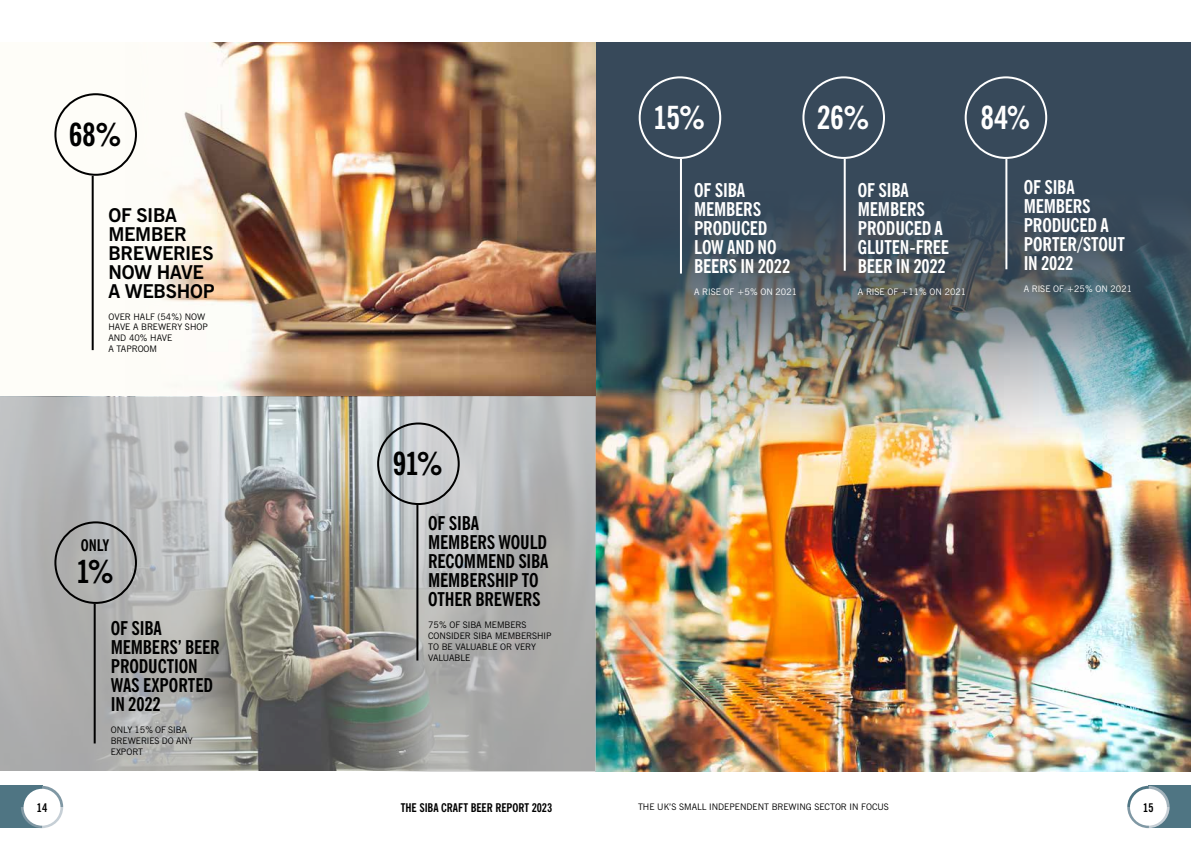
<style>
.page{position:relative;width:1191px;height:842px;background:#fff}
.page>*{position:absolute;margin:0;border:0;box-sizing:border-box;transform-origin:0 0}
.t1{font:700 condensed 32px "News Gothic BT";color:#fff}
.t2{font:700 condensed 32px "News Gothic BT";color:#000}
.t3{font:700 condensed 19px/19px "News Gothic BT";letter-spacing:-.01em;color:#fff}
.t4{font:700 condensed 19px/19px "News Gothic BT";letter-spacing:-.01em;color:#000}
.t5{font:700 19px/19px "News Gothic BT";letter-spacing:-.015em;color:#000}
.t6{font:700 condensed 16px "News Gothic BT";color:#000}
.t7{font:700 condensed 12px "News Gothic BT";letter-spacing:-.005em;color:#000}
.t8{font:9px/10.8px "News Gothic BT";color:#000}
.t9{font:9px "News Gothic BT";color:#fff}
</style>
<div class="page">
<div style="left:595px;top:43px;width:596px;height:548px;background:#37495a"></div>
<img style="left:595px;top:118px;width:596px;height:653px">
<div style="left:0;top:43px;width:595px;height:354px;background:#fefdf8"></div>
<img style="left:125px;top:43px;width:470px;height:354px">
<img style="left:252px;top:397px;width:125px;height:373px">
<div style="left:0;top:786px;width:42px;height:42px;background:#4f7583"></div>
<svg style="left:21px;top:786px;width:42px;height:42px"></svg>
<div style="left:24px;top:789px;width:36px;height:37px;background:#fff;border-radius:50%"></div>
<div style="left:1149px;top:786px;width:42px;height:42px;background:#4f7583"></div>
<svg style="left:1127px;top:786px;width:42px;height:42px"></svg>
<div style="left:1130px;top:789px;width:36px;height:37px;background:#fff;border-radius:50%"></div>
<hr style="left:92px;top:176px;width:2px;height:174px;background:#000">
<div style="left:54px;top:93px;width:83px;height:83px;border:2px solid #000;border-radius:50%"></div>
<hr style="left:843px;top:159px;width:2px;height:112px;background:#fff">
<div style="left:802px;top:76px;width:83px;height:83px;border:2px solid #fff;border-radius:50%"></div>
<hr style="left:1005px;top:159px;width:2px;height:110px;background:#fff">
<div style="left:964px;top:76px;width:83px;height:83px;border:2px solid #fff;border-radius:50%"></div>
<svg style="left:0;top:397px;width:252px;height:373px;background:#b2b3b2"></svg>
<hr style="left:94px;top:604px;width:2px;height:139px;background:#000">
<div style="left:54px;top:521px;width:83px;height:83px;border:2px solid #000;border-radius:50%"></div>
<svg style="left:377px;top:397px;width:218px;height:375px;background:#b1b2b2"></svg>
<hr style="left:416px;top:505px;width:2px;height:155px;background:#000">
<div style="left:377px;top:422px;width:83px;height:83px;border:2px solid #000;border-radius:50%"></div>
<hr style="left:680px;top:159px;width:2px;height:115px;background:#fff">
<div style="left:638px;top:76px;width:83px;height:83px;border:2px solid #fff;border-radius:50%"></div>
<h1 class="t2" style="left:69px;top:115px;width:54px">68%</h1>
<h2 class="t5" style="left:108px;top:205px;width:108px">OF SIBA<br>MEMBER<br>BREWERIES<br>NOW HAVE<br>A WEBSHOP</h2>
<p class="t8" style="left:108px;top:311px;width:101px">OVER HALF (54%) NOW<br>HAVE A BREWERY SHOP<br>AND 40% HAVE<br>A TAPROOM</p>
<h3 class="t6" style="left:81px;top:535px;width:30px">ONLY</h3>
<h1 class="t2" style="left:76px;top:551px;width:39px">1%</h1>
<h2 class="t4" style="left:111px;top:618px;width:110px">OF SIBA<br>MEMBERS’ BEER<br>PRODUCTION<br>WAS EXPORTED<br>IN 2022</h2>
<p class="t8" style="left:111px;top:724px;width:83px">ONLY 15% OF SIBA<br>BREWERIES DO ANY<br>EXPORT</p>
<h1 class="t2" style="left:393px;top:444px;width:51px">91%</h1>
<h2 class="t4" style="left:428px;top:513px;width:122px">OF SIBA<br>MEMBERS WOULD<br>RECOMMEND SIBA<br>MEMBERSHIP TO<br>OTHER BREWERS</h2>
<p class="t8" style="left:428px;top:619px;width:125px">75% OF SIBA MEMBERS<br>CONSIDER SIBA MEMBERSHIP<br>TO BE VALUABLE OR VERY<br>VALUABLE</p>
<h1 class="t1" style="left:653px;top:98px;width:53px">15%</h1>
<h2 class="t3" style="left:694px;top:180px;width:98px">OF SIBA<br>MEMBERS<br>PRODUCED<br>LOW AND NO<br>BEERS IN 2022</h2>
<p class="t9" style="left:694px;top:286px;width:105px">A RISE OF +5% ON 2021</p>
<h1 class="t1" style="left:816px;top:98px;width:54px">26%</h1>
<h1 class="t1" style="left:980px;top:98px;width:51px">84%</h1>
<h2 class="t3" style="left:858px;top:180px;width:93px">OF SIBA<br>MEMBERS<br>PRODUCED A<br>GLUTEN-FREE<br>BEER IN 2022</h2>
<p class="t9" style="left:858px;top:286px;width:110px">A RISE OF +11% ON 2021</p>
<h2 class="t3" style="left:1023px;top:177px;width:103px">OF SIBA<br>MEMBERS<br>PRODUCED A<br>PORTER/STOUT<br>IN 2022</h2>
<p class="t9" style="left:1023px;top:283px;width:110px">A RISE OF +25% ON 2021</p>
<h3 class="t7" style="left:37px;top:800px;width:12px">14</h3>
<h3 class="t7" style="left:401px;top:800px;width:153px">THE SIBA CRAFT BEER REPORT 2023</h3>
<p class="t8" style="left:638px;top:802px;width:252px">THE UK’S SMALL INDEPENDENT BREWING SECTOR IN FOCUS</p>
<h3 class="t7" style="left:1143px;top:800px;width:12px">15</h3>
</div>
